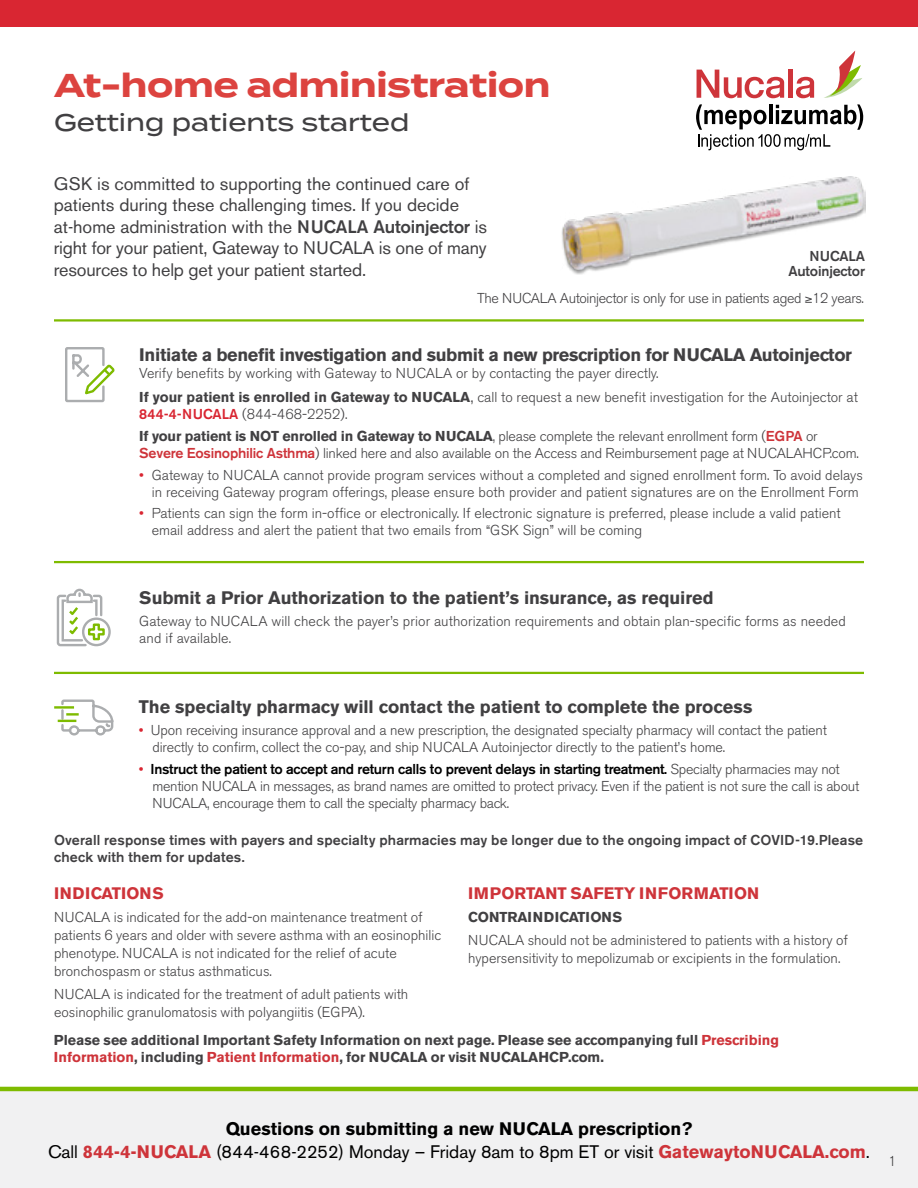
<style>
.page{position:relative;width:918px;height:1188px;background:#fff}
.page>*{position:absolute;margin:0;border:0;box-sizing:border-box;transform-origin:0 0}
.t1{font:700 33px "Termina";letter-spacing:-.01em;color:#dc433f}
.t2{font:500 24px "Termina";color:#414042}
.t3{font:18px/21.6px "Akzidenz Grotesk BE";color:#414042}
.t4{font:700 18px "Akzidenz Grotesk BE";letter-spacing:-.01em;color:#414042}
.t5{font:18px/22.5px "Akzidenz Grotesk BE";color:#000;text-align:center}
.t6{font:700 16.5px "Akzidenz Grotesk BE";color:#ce343a}
.t7{font:700 16.5px "Akzidenz Grotesk BE";letter-spacing:.02em;color:#ce343a}
.t8{font:300 14.25px/18px "Akzidenz Grotesk BE";color:#414042}
.t9{font:300 14.25px/17.1px "Akzidenz Grotesk BE";letter-spacing:-.02em;color:#414042}
.t10{font:700 14.25px/17.1px "Akzidenz Grotesk BE";color:#414042}
.t11{font:500 14.25px/17.1px "Akzidenz Grotesk BE";letter-spacing:.01em;color:#414042}
.t12{font:300 14.25px "Akzidenz Grotesk BE";letter-spacing:-.025em;color:#414042}
.t13{font:500 14.25px/15px "Akzidenz Grotesk BE";letter-spacing:-.01em;color:#414042;text-align:right}
.s1{font-weight:500}
.s2{font-weight:700}
.s3{font-weight:400}
.s4{font-weight:500;color:#d92632}
.s5{font-weight:500;color:#ce343a}
.s6{font-weight:400;color:#d92632}
.s7{font-weight:500;color:#000}
.s8{color:#ce343a}
.s9{font-weight:700;color:#ce343a}
</style>
<div class="page">
<div style="left:0;top:1092px;width:918px;height:96px;background:#f1f1f2"></div>
<hr style="left:0;top:1087px;width:918px;height:4px;background:#7ebb00">
<svg style="left:697px;top:70px;width:87px;height:28px"></svg>
<svg style="left:796px;top:77px;width:18px;height:21px"></svg>
<div style="left:788px;top:70px;width:5px;height:28px;background:#ce343a"></div>
<svg style="left:824px;top:50px;width:38px;height:48px"></svg>
<svg style="left:696px;top:104px;width:167px;height:46px"></svg>
<div style="left:0;top:0;width:918px;height:27px;background:#d92632"></div>
<svg style="left:65px;top:347px;width:50px;height:56px"></svg>
<svg style="left:56px;top:588px;width:55px;height:59px"></svg>
<hr style="left:54px;top:561px;width:810px;height:2px;background:#7ebb00">
<hr style="left:54px;top:319px;width:810px;height:3px;background:#7ebb00">
<hr style="left:54px;top:672px;width:810px;height:2px;background:#7ebb00">
<hr style="left:54px;top:706px;width:20px;height:3px;background:#7ebb00">
<svg style="left:58px;top:699px;width:56px;height:37px"></svg>
<img style="left:561px;top:176px;width:304px;height:99px">
<h1 class="t1" style="left:54px;top:61px;width:498px">At-home administration</h1>
<h2 class="t2" style="left:54px;top:105px;width:357px">Getting patients started</h2>
<p class="t3" style="left:54px;top:173px;width:435px">GSK is committed to supporting the continued care of patients during these challenging times. If you decide at-home administration with the <span class="s1">NUCALA Autoinjector</span> is right for your patient, Gateway to NUCALA is one of many resources to help get your patient started.</p>
<p class="t13" style="left:788px;top:248px;width:78px">NUCALA<br>Autoinjector</p>
<p class="t12" style="left:477px;top:290px;width:388px">The NUCALA Autoinjector is only for use in patients aged ≥12 years.</p>
<p class="t4" style="left:139px;top:344px;width:714px">Initiate a benefit investigation and submit a new prescription for NUCALA Autoinjector</p>
<p class="t8" style="left:139px;top:362px;width:720px;line-height:23.9px">Verify benefits by working with Gateway to NUCALA or by contacting the payer directly.<br><span class="s2">If your patient is enrolled in Gateway to NUCALA</span><span class="s3">,</span> call to request a new benefit investigation for the Autoinjector at</p>
<p class="t8" style="left:139px;top:404px;width:680px;line-height:21.8px"><span class="s4">844-4-NUCALA</span> (844-468-2252).<br><span class="s2">If your patient is NOT enrolled in Gateway to NUCALA</span>, please complete the relevant enrollment form (<span class="s5">EGPA</span> or</p>
<p class="t8" style="left:139px;top:444px;width:721px"><span class="s5">Severe Eosinophilic Asthma</span>) linked here and also available on the Access and Reimbursement page at NUCALAHCP.com.</p>
<p class="t8" style="left:139px;top:466px;width:725px;line-height:17.1px;text-align:center"><span class="s6">•</span> Gateway to NUCALA cannot provide program services without a completed and signed enrollment form. To avoid delays in receiving Gateway program offerings, please ensure both provider and patient signatures are on the Enrollment Form</p>
<p class="t8" style="left:152px;top:505px;width:690px;line-height:17.1px;text-indent:-12px"><span class="s6">•</span> Patients can sign the form in-office or electronically. If electronic signature is preferred, please include a valid patient email address and alert the patient that two emails from “GSK Sign” will be coming</p>
<p class="t4" style="left:139px;top:588px;width:576px">Submit a Prior Authorization to the patient’s insurance, as required</p>
<p class="t8" style="left:139px;top:613px;width:708px;line-height:17.1px">Gateway to NUCALA will check the payer’s prior authorization requirements and obtain plan-specific forms as needed and if available.</p>
<p class="t4" style="left:139px;top:696px;width:615px">The specialty pharmacy will contact the patient to complete the process</p>
<p class="t8" style="left:152px;top:722px;width:676px;line-height:17.1px;text-indent:-13px"><span class="s6">•</span> Upon receiving insurance approval and a new prescription, the designated specialty pharmacy will contact the patient directly to confirm, collect the co-pay, and ship NUCALA Autoinjector directly to the patient’s home.</p>
<p class="t9" style="left:152px;top:760px;width:708px;text-indent:-13px"><span class="s6">•</span> <span class="s7">Instruct the patient to accept and return calls to prevent delays in starting treatment.</span> Specialty pharmacies may not mention NUCALA in messages, as brand names are omitted to protect privacy. Even if the patient is not sure the call is about<br>NUCALA, encourage them to call the specialty pharmacy back.</p>
<p class="t11" style="left:54px;top:831px;width:811px">Overall response times with payers and specialty pharmacies may be longer due to the ongoing impact of COVID-19.Please check with them for updates.</p>
<p class="t7" style="left:54px;top:884px;width:111px">INDICATIONS</p>
<p class="t8" style="left:54px;top:909px;width:389px">NUCALA is indicated for the add-on maintenance treatment of patients 6 years and older with severe asthma with an eosinophilic phenotype. NUCALA is not indicated for the relief of acute bronchospasm or status asthmaticus.</p>
<p class="t8" style="left:54px;top:986px;width:356px">NUCALA is indicated for the treatment of adult patients with eosinophilic granulomatosis with polyangiitis (EGPA).</p>
<p class="t6" style="left:468px;top:884px;width:293px">IMPORTANT SAFETY INFORMATION</p>
<p class="t10" style="left:468px;top:909px;width:156px">CONTRAINDICATIONS</p>
<p class="t8" style="left:468px;top:932px;width:381px">NUCALA should not be administered to patients with a history of hypersensitivity to mepolizumab or excipients in the formulation.</p>
<p class="t10" style="left:54px;top:1031px;width:727px">Please see additional Important Safety Information on next page. Please see accompanying full <span class="s8">Prescribing<br>Information</span>, including <span class="s8">Patient Information</span>, for NUCALA or visit NUCALAHCP.com.</p>
<p class="t5" style="left:48px;top:1118px;width:823px"><span class="s2">Questions on submitting a new NUCALA prescription?<br></span>Call <span class="s9">844-4-NUCALA</span> (844-468-2252) Monday – Friday 8am to 8pm ET or visit <span class="s9">GatewaytoNUCALA.com</span>.</p>
<p class="t8" style="left:888px;top:1153px;width:10px">1</p>
</div>
